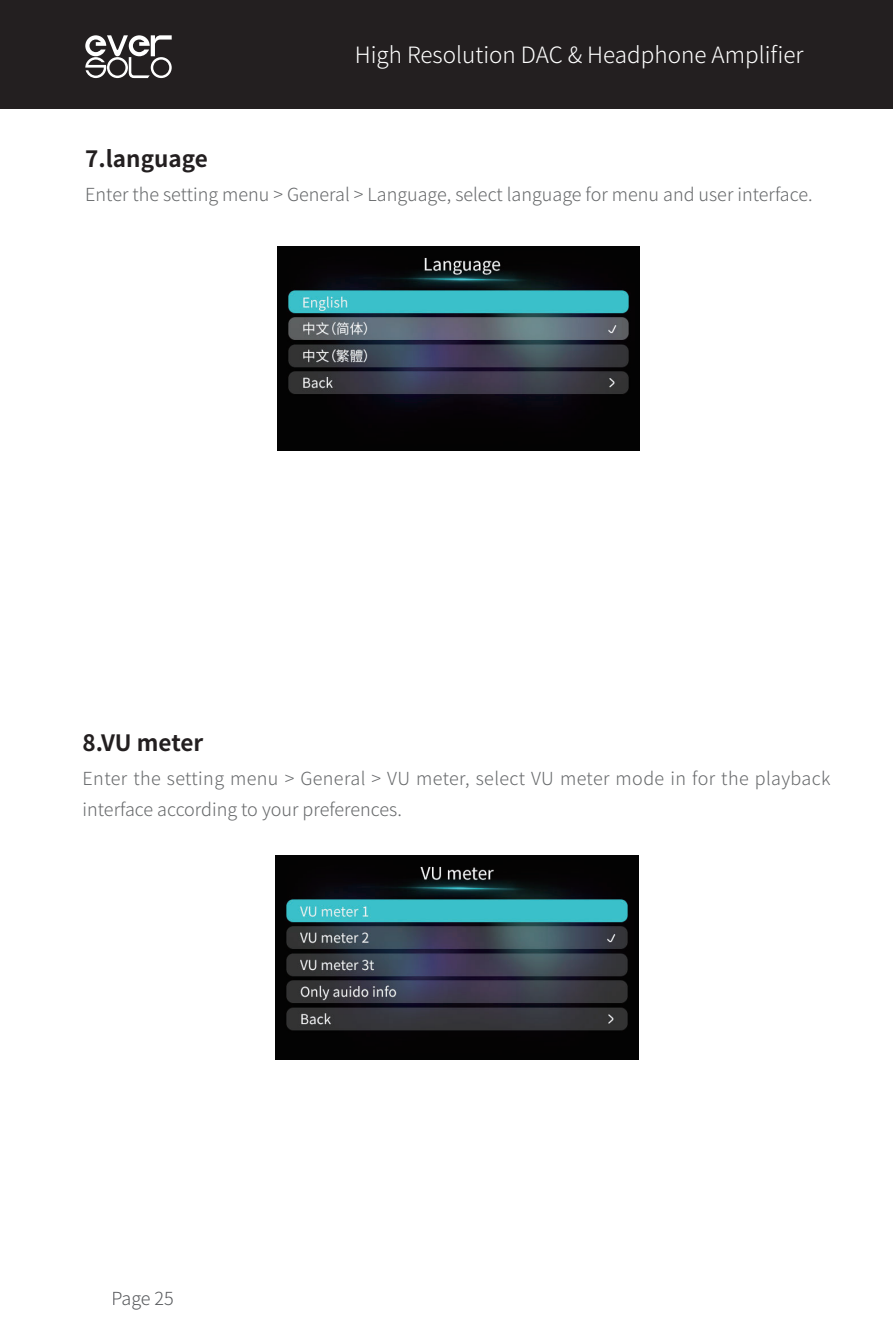
<style>
.page{position:relative;width:893px;height:1340px;background:#fff}
.page>*{position:absolute;margin:0;border:0;box-sizing:border-box;transform-origin:0 0}
.t1{font:300 22.5px "Source Han Sans CN";color:#fff}
.t2{font:700 22.5px "Source Han Sans CN";color:#231f20}
.t3{font:300 18px/31.5px "Source Han Sans CN";color:#67696b}
.t4{font:300 18px "Source Han Sans CN";letter-spacing:-.005em;color:#585b5d}
</style>
<div class="page">
<div style="left:0;top:0;width:893px;height:108px;background:#231f20"></div>
<svg style="left:85px;top:35px;width:87px;height:43px"></svg>
<img style="left:275px;top:855px;width:363px;height:204px">
<img style="left:277px;top:247px;width:363px;height:204px">
<p class="t2" style="left:85px;top:146px;width:124px">7.language</p>
<p class="t1" style="left:355px;top:42px;width:450px">High Resolution DAC &amp; Headphone Amplifier</p>
<p class="t3" style="left:85px;top:179px;width:729px">Enter the setting menu &gt; General &gt; Language, select language for menu and user interface.</p>
<p class="t2" style="left:83px;top:729px;width:122px">8.VU meter</p>
<p class="t3" style="left:83px;top:762px;width:749px">Enter the setting menu &gt; General &gt; VU meter, select VU meter mode in for the playback interface according to your preferences.</p>
<p class="t4" style="left:111px;top:1287px;width:64px">Page 25</p>
</div>
